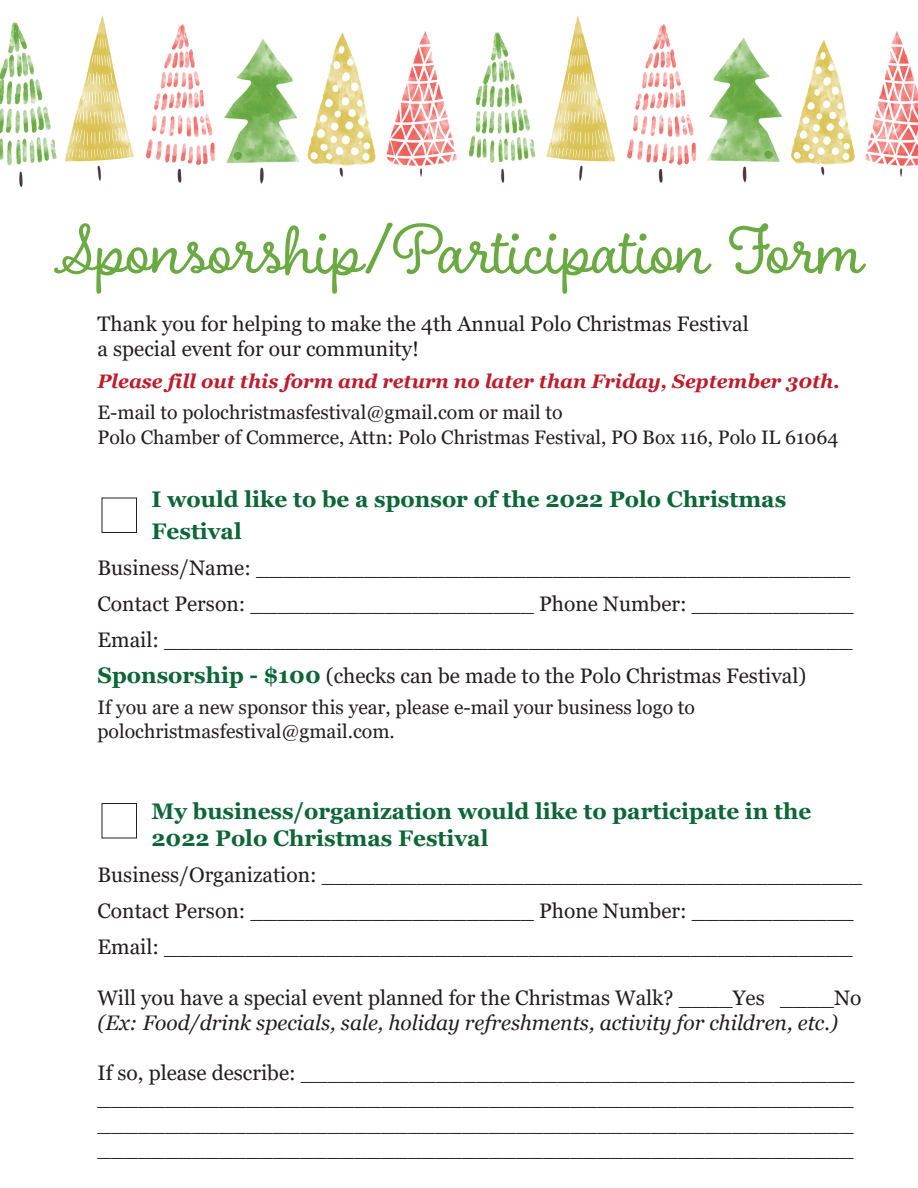
<style>
.page{position:relative;width:918px;height:1188px;background:#fff}
.page>*{position:absolute;margin:0;border:0;box-sizing:border-box;transform-origin:0 0}
.t1{font:75px "Boucherie Cursive";color:#6ba943}
.t2{font:700 22.5px/31.5px "Georgia";color:#0c6638}
.t3{font:21px/36px "Georgia";color:#231f20}
.t4{font:italic 21px "Georgia";color:#231f20}
.t5{font:19.5px/25.2px "Georgia";color:#231f20}
.t6{font:italic 700 19.5px "Georgia";color:#be1d2c}
.s1{font-weight:700;font-size:22.5px;color:#0c6638}
</style>
<div class="page">
<img style="left:0;top:15px;width:918px;height:173px">
<div style="left:102px;top:498px;width:35px;height:35px;border:1px solid #231f20"></div>
<div style="left:102px;top:803px;width:35px;height:35px;border:1px solid #231f20"></div>
<h1 class="t1" style="left:54px;top:203px;width:811px">Sponsorship/Participation Form</h1>
<p class="t3" style="left:97px;top:311px;width:653px;line-height:25.2px">Thank you for helping to make the 4th Annual Polo Christmas Festival a special event for our community!</p>
<p class="t6" style="left:97px;top:368px;width:744px">Please fill out this form and return no later than Friday, September 30th.</p>
<p class="t5" style="left:97px;top:400px;width:743px">E-mail to polochristmasfestival@gmail.com or mail to<br>Polo Chamber of Commerce, Attn: Polo Christmas Festival, PO Box 116, Polo IL 61064</p>
<p class="t2" style="left:151px;top:484px;width:636px">I would like to be a sponsor of the 2022 Polo Christmas<br>Festival</p>
<p class="t3" style="left:97px;top:550px;width:758px">Business/Name: ____________________________________________ Contact Person: _____________________ Phone Number: ____________ Email: ___________________________________________________ <span class="s1">Sponsorship - $100</span> (checks can be made to the Polo Christmas Festival)</p>
<p class="t5" style="left:97px;top:696px;width:599px;line-height:24px">If you are a new sponsor this year, please e-mail your business logo to polochristmasfestival@gmail.com.</p>
<p class="t2" style="left:151px;top:798px;width:661px;line-height:27px">My business/organization would like to participate in the<br>2022 Polo Christmas Festival</p>
<p class="t3" style="left:97px;top:857px;width:766px">Business/Organization: ________________________________________<br>Contact Person: _____________________ Phone Number: ____________<br>Email: ___________________________________________________</p>
<p class="t3" style="left:97px;top:980px;width:765px">Will you have a special event planned for the Christmas Walk? ____Yes ____No</p>
<p class="t4" style="left:97px;top:1009px;width:742px">(Ex: Food/drink specials, sale, holiday refreshments, activity for children, etc.)</p>
<p class="t3" style="left:97px;top:1061px;width:758px;line-height:25.2px;text-align:justify">If so, please describe: _________________________________________ ________________________________________________________ ________________________________________________________ ________________________________________________________</p>
</div>
